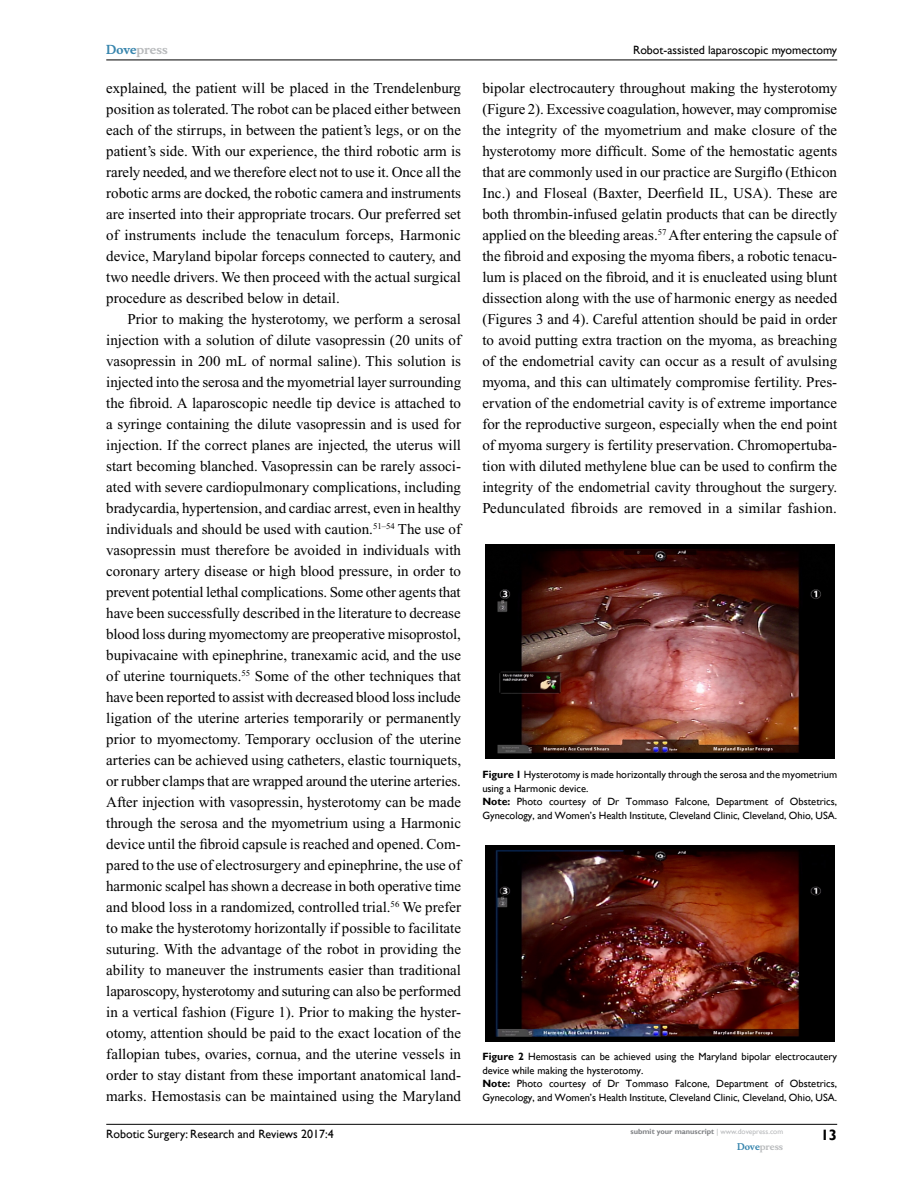
<style>
.page{position:relative;width:918px;height:1188px;background:#fff}
.page>*{position:absolute;margin:0;border:0;box-sizing:border-box;transform-origin:0 0}
.t1{font:15px/21px "Times New Roman";color:#000;text-align:justify}
.t2{font:700 15px "Gill Sans";color:#000}
.t3{font:12px "Gill Sans";color:#000}
.t4{font:700 12px "Musee";color:#b8babc}
.t5{font:10.5px/13.5px "Gill Sans";color:#000}
.t6{font:700 9px "Musee";color:#b8babc}
.t7{font:700 7.5px "Gill Sans";color:#808285}
.s1{color:#3785ad}
.s2{font-weight:700}
.s3{font-weight:400;color:#b8babc}
</style>
<div class="page">
<hr style="left:106px;top:1124px;width:731px;height:1px;background:#000">
<hr style="left:106px;top:60px;width:731px;height:1px;background:#000">
<img style="left:486px;top:545px;width:348px;height:214px">
<img style="left:486px;top:845px;width:348px;height:197px">
<p class="t4" style="left:106px;top:43px;width:63px"><span class="s1">Dove</span>press</p>
<p class="t1" style="left:106px;top:77px;width:356px">explained, the patient will be placed in the Trendelenburg position as tolerated. The robot can be placed either between each of the stirrups, in between the patient’s legs, or on the patient’s side. With our experience, the third robotic arm is rarely needed, and we therefore elect not to use it. Once all the robotic arms are docked, the robotic camera and instruments are inserted into their appropriate trocars. Our preferred set of instruments include the tenaculum forceps, Harmonic device, Maryland bipolar forceps connected to cautery, and two needle drivers. We then proceed with the actual surgical procedure as described below in detail.</p>
<p class="t1" style="left:106px;top:308px;width:356px;text-indent:21px">Prior to making the hysterotomy, we perform a serosal injection with a solution of dilute vasopressin (20 units of vasopressin in 200 mL of normal saline). This solution is injected into the serosa and the myometrial layer surrounding the fibroid. A laparoscopic needle tip device is attached to a syringe containing the dilute vasopressin and is used for injection. If the correct planes are injected, the uterus will start becoming blanched. Vasopressin can be rarely associ&shy;ated with severe cardiopulmonary complications, including bradycardia, hypertension, and cardiac arrest, even in healthy individuals and should be used with caution.<sup>51–54</sup> The use of vasopressin must therefore be avoided in individuals with coronary artery disease or high blood pressure, in order to prevent potential lethal complications. Some other agents that have been successfully described in the literature to decrease blood loss during myomectomy are preoperative misoprostol, bupivacaine with epinephrine, tranexamic acid, and the use of uterine tourniquets.<sup>55</sup> Some of the other techniques that have been reported to assist with decreased blood loss include ligation of the uterine arteries temporarily or permanently prior to myomectomy. Temporary occlusion of the uterine arteries can be achieved using catheters, elastic tourniquets, or rubber clamps that are wrapped around the uterine arteries.<br>After injection with vasopressin, hysterotomy can be made through the serosa and the myometrium using a Harmonic device until the fibroid capsule is reached and opened. Com&shy;pared to the use of electrosurgery and epinephrine, the use of harmonic scalpel has shown a decrease in both operative time and blood loss in a randomized, controlled trial.<sup>56</sup> We prefer to make the hysterotomy horizontally if possible to facilitate suturing. With the advantage of the robot in providing the ability to maneuver the instruments easier than traditional laparoscopy, hysterotomy and suturing can also be performed in a vertical fashion (Figure 1). Prior to making the hyster&shy;otomy, attention should be paid to the exact location of the fallopian tubes, ovaries, cornua, and the uterine vessels in order to stay distant from these important anatomical land&shy;marks. Hemostasis can be maintained using the Maryland</p>
<p class="t3" style="left:633px;top:43px;width:206px">Robot-assisted laparoscopic myomectomy</p>
<p class="t1" style="left:482px;top:77px;width:357px">bipolar electrocautery throughout making the hysterotomy (Figure 2). Excessive coagulation, however, may compromise the integrity of the myometrium and make closure of the hysterotomy more difficult. Some of the hemostatic agents that are commonly used in our practice are Surgiflo (Ethicon Inc.) and Floseal (Baxter, Deerfield IL, USA). These are both thrombin-infused gelatin products that can be directly applied on the bleeding areas.<sup>57</sup> After entering the capsule of the fibroid and exposing the myoma fibers, a robotic tenacu&shy;lum is placed on the fibroid, and it is enucleated using blunt dissection along with the use of harmonic energy as needed (Figures 3 and 4). Careful attention should be paid in order to avoid putting extra traction on the myoma, as breaching of the endometrial cavity can occur as a result of avulsing myoma, and this can ultimately compromise fertility. Pres&shy;ervation of the endometrial cavity is of extreme importance for the reproductive surgeon, especially when the end point of myoma surgery is fertility preservation. Chromopertuba&shy;tion with diluted methylene blue can be used to confirm the integrity of the endometrial cavity throughout the surgery.<br>Pedunculated fibroids are removed in a similar fashion.</p>
<p class="t5" style="left:482px;top:768px;width:356px"><span class="s2">Figure 1</span> Hysterotomy is made horizontally through the serosa and the myometrium using a Harmonic device.<br><span class="s2">Note:</span> Photo courtesy of Dr Tommaso Falcone, Department of Obstetrics, Gynecology, and Women’s Health Institute, Cleveland Clinic, Cleveland, Ohio, USA.</p>
<p class="t5" style="left:482px;top:1050px;width:356px"><span class="s2">Figure 2</span> Hemostasis can be achieved using the Maryland bipolar electrocautery device while making the hysterotomy.<br><span class="s2">Note:</span> Photo courtesy of Dr Tommaso Falcone, Department of Obstetrics, Gynecology, and Women’s Health Institute, Cleveland Clinic, Cleveland, Ohio, USA.</p>
<p class="t3" style="left:106px;top:1127px;width:229px">Robotic Surgery: Research and Reviews 2017:4</p>
<p class="t7" style="left:631px;top:1127px;width:154px">submit your manuscript <span class="s3">| www.dovepress.com</span></p>
<p class="t6" style="left:737px;top:1141px;width:48px"><span class="s1">Dove</span>press</p>
<p class="t2" style="left:821px;top:1126px;width:18px">13</p>
</div>
